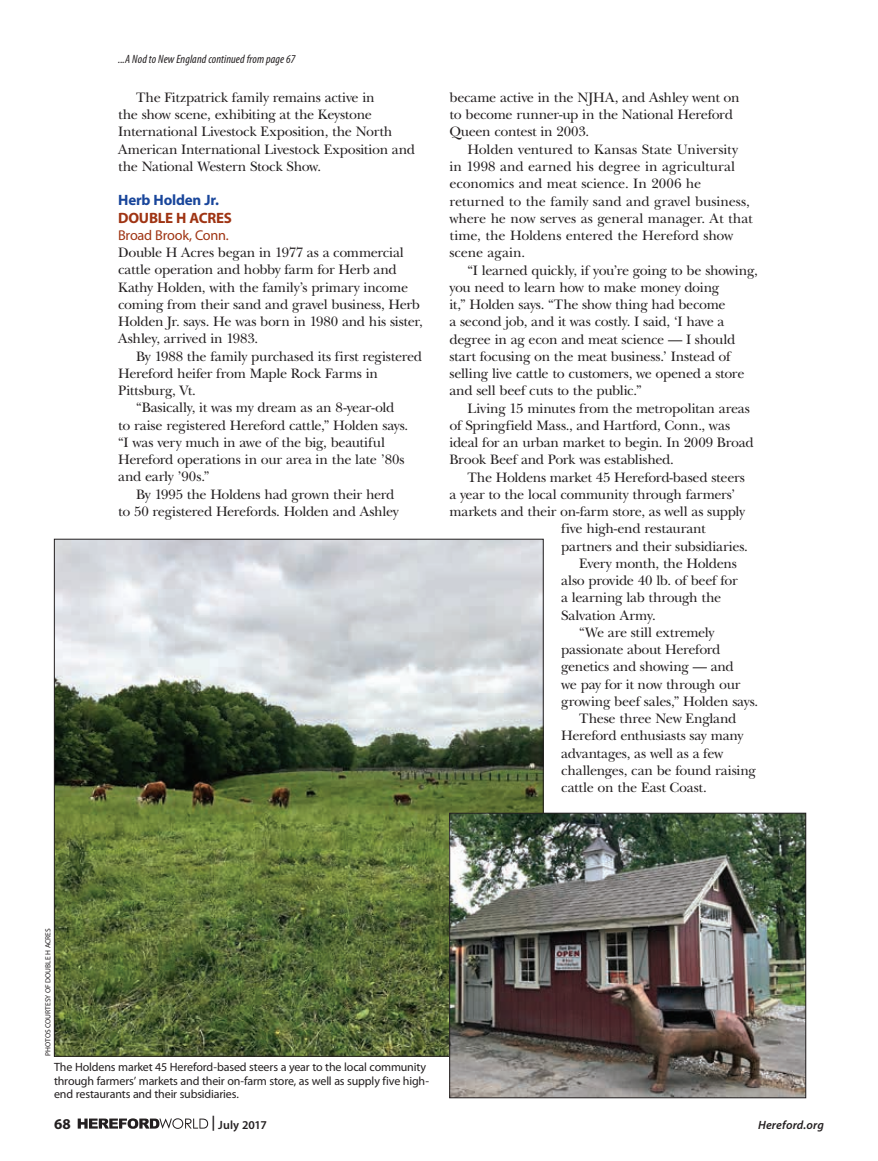
<style>
.page{position:relative;width:878px;height:1161px;background:#fff}
.page>*{position:absolute;margin:0;border:0;box-sizing:border-box;transform-origin:0 0}
.t1{font:700 15px "Myriad Pro";letter-spacing:-.01em;color:#19469b}
.t2{font:700 15px "Myriad Pro";letter-spacing:-.015em;color:#9f3413}
.t3{font:700 15px "Myriad Pro";color:#231f20}
.t4{font:14.25px/17.2px "New Baskerville";letter-spacing:-.02em;color:#231f20}
.t5{font:14.25px "Myriad Pro";letter-spacing:-.02em;color:#9f3413}
.t6{font:12px/13.5px "Myriad Pro";letter-spacing:-.01em;color:#231f20}
.t7{font:italic condensed 12px "Myriad Pro";letter-spacing:.01em;color:#231f20}
.t8{font:italic 600 12px "Myriad Pro";letter-spacing:.015em;color:#231f20}
.t9{font:600 12px "Myriad Pro";letter-spacing:.005em;color:#231f20}
.t10{font:7.5px "Myriad Pro";letter-spacing:-.005em;color:#231f20}
.s1{font-size:15px}
</style>
<div class="page">
<img style="left:56px;top:541px;width:485px;height:514px">
<img style="left:451px;top:815px;width:353px;height:281px">
<div style="left:449px;top:813px;width:357px;height:285px;border:1px solid #231f20"></div>
<svg style="left:78px;top:1118px;width:130px;height:11px"></svg>
<p class="t7" style="left:118px;top:53px;width:179px">...A Nod to New England continued from page 67</p>
<p class="t4" style="left:118px;top:89px;width:298px;text-indent:18px">The Fitzpatrick family remains active in<br>the show scene, exhibiting at the Keystone International Livestock Exposition, the North American International Livestock Exposition and the National Western Stock Show.</p>
<p class="t1" style="left:118px;top:192px;width:102px">Herb Holden Jr.</p>
<p class="t2" style="left:118px;top:209px;width:115px">DOUBLE H ACRES</p>
<p class="t5" style="left:118px;top:227px;width:112px">Broad Brook, Conn.</p>
<p class="t4" style="left:118px;top:244px;width:306px">Double H Acres began in 1977 as a commercial cattle operation and hobby farm for Herb and Kathy Holden, with the family’s primary income coming from their sand and gravel business, Herb Holden Jr. says. He was born in 1980 and his sister, Ashley, arrived in 1983.</p>
<p class="t4" style="left:136px;top:348px;width:287px">By 1988 the family purchased its first registered</p>
<p class="t4" style="left:118px;top:365px;width:261px">Hereford heifer from Maple Rock Farms in</p>
<p class="t4" style="left:118px;top:382px;width:79px">Pittsburg, Vt.</p>
<p class="t4" style="left:136px;top:399px;width:260px">“Basically, it was my dream as an 8-year-old</p>
<p class="t4" style="left:118px;top:417px;width:291px">to raise registered Hereford cattle,” Holden says.</p>
<p class="t4" style="left:118px;top:434px;width:268px">“I was very much in awe of the big, beautiful</p>
<p class="t4" style="left:118px;top:451px;width:288px">Hereford operations in our area in the late ’80s</p>
<p class="t4" style="left:118px;top:468px;width:93px">and early ’90s.”</p>
<p class="t4" style="left:136px;top:486px;width:260px">By 1995 the Holdens had grown their herd</p>
<p class="t4" style="left:118px;top:503px;width:282px">to 50 registered Herefords. Holden and Ashley</p>
<p class="t4" style="left:449px;top:89px;width:292px">became active in the NJHA, and Ashley went on to become runner-up in the National Hereford<br>Queen contest in 2003.</p>
<p class="t4" style="left:449px;top:141px;width:304px;text-indent:18px">Holden ventured to Kansas State University in 1998 and earned his degree in agricultural economics and meat science. In 2006 he returned to the family sand and gravel business, where he now serves as general manager. At that time, the Holdens entered the Hereford show scene again.</p>
<p class="t4" style="left:449px;top:261px;width:310px;text-indent:18px">“I learned quickly, if you’re going to be showing, you need to learn how to make money doing<br>it,” Holden says. “The show thing had become<br>a second job, and it was costly. I said, ‘I have a degree in ag econ and meat science — I should start focusing on the meat business.’ Instead of selling live cattle to customers, we opened a store and sell beef cuts to the public.”</p>
<p class="t4" style="left:449px;top:399px;width:305px;text-indent:18px">Living 15 minutes from the metropolitan areas of Springfield Mass., and Hartford, Conn., was ideal for an urban market to begin. In 2009 Broad Brook Beef and Pork was established.</p>
<p class="t4" style="left:467px;top:468px;width:279px">The Holdens market 45 Hereford-based steers</p>
<p class="t4" style="left:449px;top:486px;width:287px">a year to the local community through farmers’</p>
<p class="t4" style="left:449px;top:503px;width:297px">markets and their on-farm store, as well as supply</p>
<p class="t4" style="left:561px;top:520px;width:146px">five high-end restaurant</p>
<p class="t4" style="left:561px;top:538px;width:188px">partners and their subsidiaries.</p>
<p class="t4" style="left:579px;top:555px;width:159px">Every month, the Holdens</p>
<p class="t4" style="left:561px;top:572px;width:178px">also provide 40 lb. of beef for</p>
<p class="t4" style="left:561px;top:589px;width:162px">a learning lab through the</p>
<p class="t4" style="left:561px;top:607px;width:96px">Salvation Army.</p>
<p class="t4" style="left:579px;top:624px;width:137px">“We are still extremely</p>
<p class="t4" style="left:561px;top:641px;width:161px">passionate about Hereford</p>
<p class="t4" style="left:561px;top:658px;width:174px">genetics and showing — and</p>
<p class="t4" style="left:561px;top:676px;width:181px">we pay for it now through our</p>
<p class="t4" style="left:561px;top:693px;width:198px">growing beef sales,” Holden says.</p>
<p class="t4" style="left:579px;top:710px;width:159px">These three New England</p>
<p class="t4" style="left:561px;top:727px;width:184px">Hereford enthusiasts say many</p>
<p class="t4" style="left:561px;top:745px;width:163px">advantages, as well as a few</p>
<p class="t4" style="left:561px;top:762px;width:196px">challenges, can be found raising</p>
<p class="t4" style="left:561px;top:779px;width:147px">cattle on the East Coast.</p>
<p class="t10" style="left:44px;top:1056px;width:129px;rotate:-90deg">PHOTOS COURTESY OF DOUBLE H ACRES</p>
<p class="t6" style="left:54px;top:1060px;width:376px">The Holdens market 45 Hereford-based steers a year to the local community through farmers’ markets and their on-farm store, as well as supply five high&shy;end restaurants and their subsidiaries.</p>
<p class="t3" style="left:54px;top:1115px;width:18px">68</p>
<p class="t9" style="left:211px;top:1118px;width:57px"><span class="s1">|</span> July 2017</p>
<p class="t8" style="left:758px;top:1118px;width:67px">Hereford.org</p>
</div>
